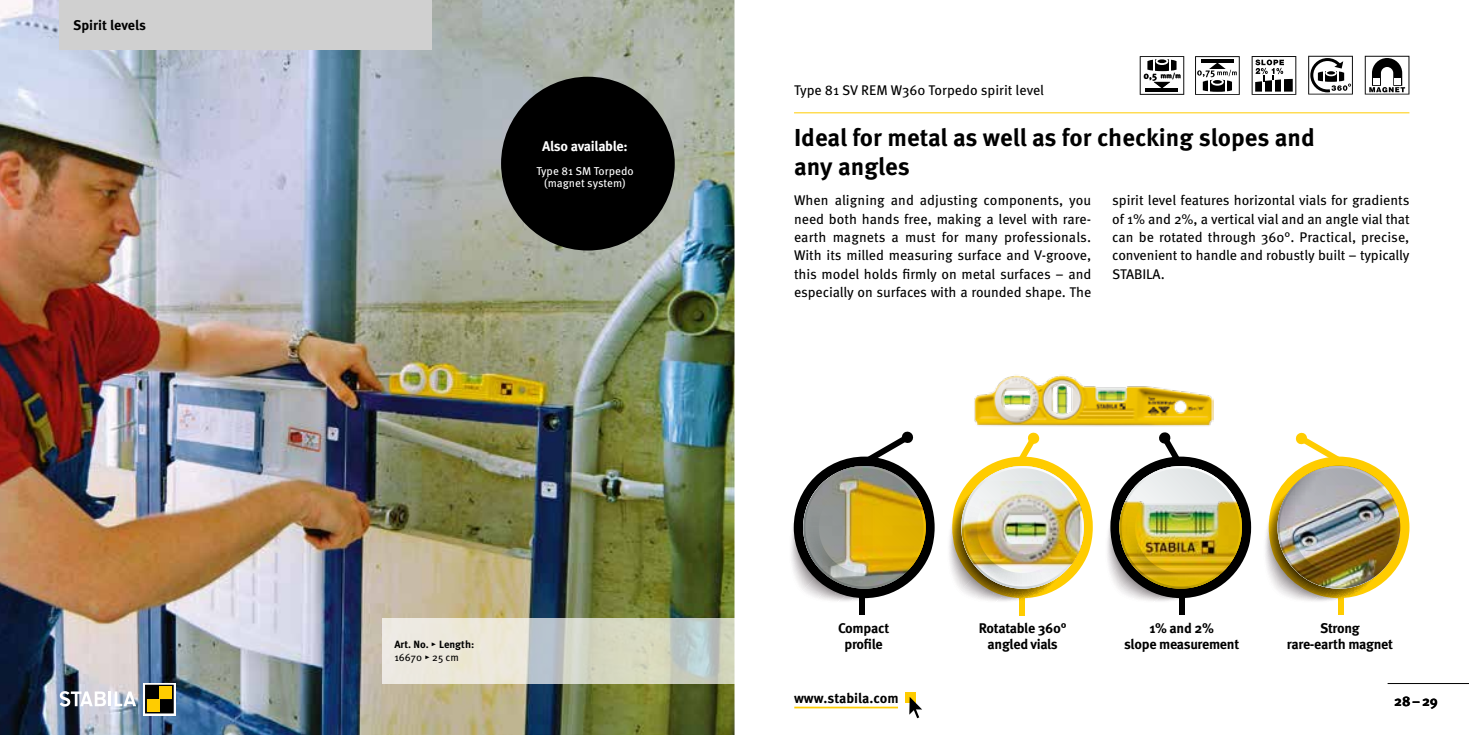
<style>
.page{position:relative;width:1469px;height:735px;background:#fff}
.page>*{position:absolute;margin:0;border:0;box-sizing:border-box;transform-origin:0 0}
.t1{font:700 24.5px/29.4px "Meta Pro";color:#000}
.t2{font:14px/18.4px "Meta Pro";letter-spacing:-.01em;color:#000;text-align:justify}
.t3{font:700 14px/16.8px "Meta Pro";letter-spacing:-.02em;color:#000;text-align:center}
.t4{font:700 14px "Meta Pro";letter-spacing:-.025em;color:#fff}
.t5{font:700 14px "Meta Pro";color:#000}
.t6{font:11.38px/12.2px "Meta Pro";color:#fff;text-align:center}
.t7{font:700 10.5px "Meta Pro";color:#000}
.t8{font:10.5px "Meta Pro";color:#000}
.t9{font:700 7.17px "Meta Pro";color:#000}
.s1{font-size:9.62px}
</style>
<div class="page">
<hr style="left:1387px;top:682px;width:81px;height:1px;background:#000">
<div style="left:905px;top:691px;width:10px;height:11px;background:#fc0"></div>
<svg style="left:909px;top:696px;width:13px;height:21px"></svg>
<hr style="left:794px;top:706px;width:104px;height:2px;background:#fc0">
<img style="left:0;top:0;width:734px;height:734px">
<div style="left:1018px;top:482px;width:6px;height:132px;background:#fc0"></div>
<div style="left:1178px;top:505px;width:6px;height:109px;background:#000"></div>
<div style="left:859px;top:505px;width:6px;height:109px;background:#000"></div>
<div style="left:1338px;top:505px;width:6px;height:109px;background:#fc0"></div>
<svg style="left:791px;top:431px;width:143px;height:170px"></svg>
<svg style="left:949px;top:432px;width:143px;height:173px"></svg>
<svg style="left:1107px;top:432px;width:144px;height:173px"></svg>
<svg style="left:1265px;top:432px;width:144px;height:169px"></svg>
<hr style="left:794px;top:112px;width:615px;height:1px;background:#fc0">
<img style="left:803px;top:465px;width:123px;height:124px">
<img style="left:1277px;top:465px;width:123px;height:123px;border-radius:61px">
<img style="left:1119px;top:465px;width:124px;height:124px;border-radius:62px">
<img style="left:961px;top:481px;width:123px;height:91px">
<img style="left:974px;top:375px;width:239px;height:52px">
<svg style="left:1251px;top:56px;width:45px;height:39px"></svg>
<svg style="left:1364px;top:56px;width:45px;height:38px"></svg>
<svg style="left:1308px;top:56px;width:44px;height:38px"></svg>
<svg style="left:1195px;top:56px;width:44px;height:39px"></svg>
<div style="left:501px;top:77px;width:173px;height:173px;background:#000;border-radius:50%"></div>
<svg style="left:382px;top:617px;width:352px;height:66px;background:#d6d8cb"></svg>
<svg style="left:1139px;top:56px;width:45px;height:39px"></svg>
<div style="left:60px;top:0;width:372px;height:50px;background:#d0d0d0"></div>
<hr style="left:108px;top:691px;width:3px;height:14px;background:#fff">
<svg style="left:115px;top:691px;width:21px;height:14px"></svg>
<svg style="left:60px;top:690px;width:46px;height:16px"></svg>
<svg style="left:143px;top:682px;width:33px;height:33px"></svg>
<svg style="left:145px;top:684px;width:29px;height:29px"></svg>
<div style="left:159px;top:686px;width:13px;height:12px;background:#fc0"></div>
<div style="left:147px;top:698px;width:12px;height:13px;background:#fc0"></div>
<p class="t5" style="left:73px;top:15px;width:74px">Spirit levels</p>
<p class="t4" style="left:542px;top:135px;width:87px">Also available:</p>
<p class="t6" style="left:536px;top:164px;width:99px">Type 81 SM Torpedo (magnet system)</p>
<p class="t2" style="left:794px;top:80px;width:251px">Type 81 SV REM W360 Torpedo spirit level</p>
<p class="t9" style="left:1143px;top:70px;width:39px"><span class="s1">0,5</span> mm/m</p>
<h1 class="t1" style="left:794px;top:121px;width:522px">Ideal for metal as well as for checking slopes and any angles</h1>
<p class="t2" style="left:794px;top:190px;width:299px">When aligning and adjusting components, you need both hands free, making a level with rare&shy;earth magnets a must for many professionals.<br>With its milled measuring surface and V-groove, this model holds firmly on metal surfaces – and especially on surfaces with a rounded shape. The</p>
<p class="t2" style="left:1112px;top:190px;width:299px">spirit level features horizontal vials for gradients of 1% and 2%, a vertical vial and an angle vial that can be rotated through 360°. Practical, precise, convenient to handle and robustly built – typically STABILA.</p>
<p class="t3" style="left:838px;top:618px;width:53px">Compact profile</p>
<p class="t3" style="left:978px;top:618px;width:89px">Rotatable 360° angled vials</p>
<p class="t3" style="left:1124px;top:618px;width:117px">1% and 2%<br>slope measurement</p>
<p class="t3" style="left:1320px;top:618px;width:41px">Strong</p>
<p class="t7" style="left:394px;top:636px;width:81px">Art. No. ▸ Length:</p>
<p class="t3" style="left:1286px;top:634px;width:108px">rare-earth magnet</p>
<p class="t8" style="left:394px;top:648px;width:66px">16670 ▸ 25 cm</p>
<p class="t3" style="left:794px;top:688px;width:106px">www.stabila.com</p>
<p class="t3" style="left:1393px;top:691px;width:45px">28–29</p>
</div>
